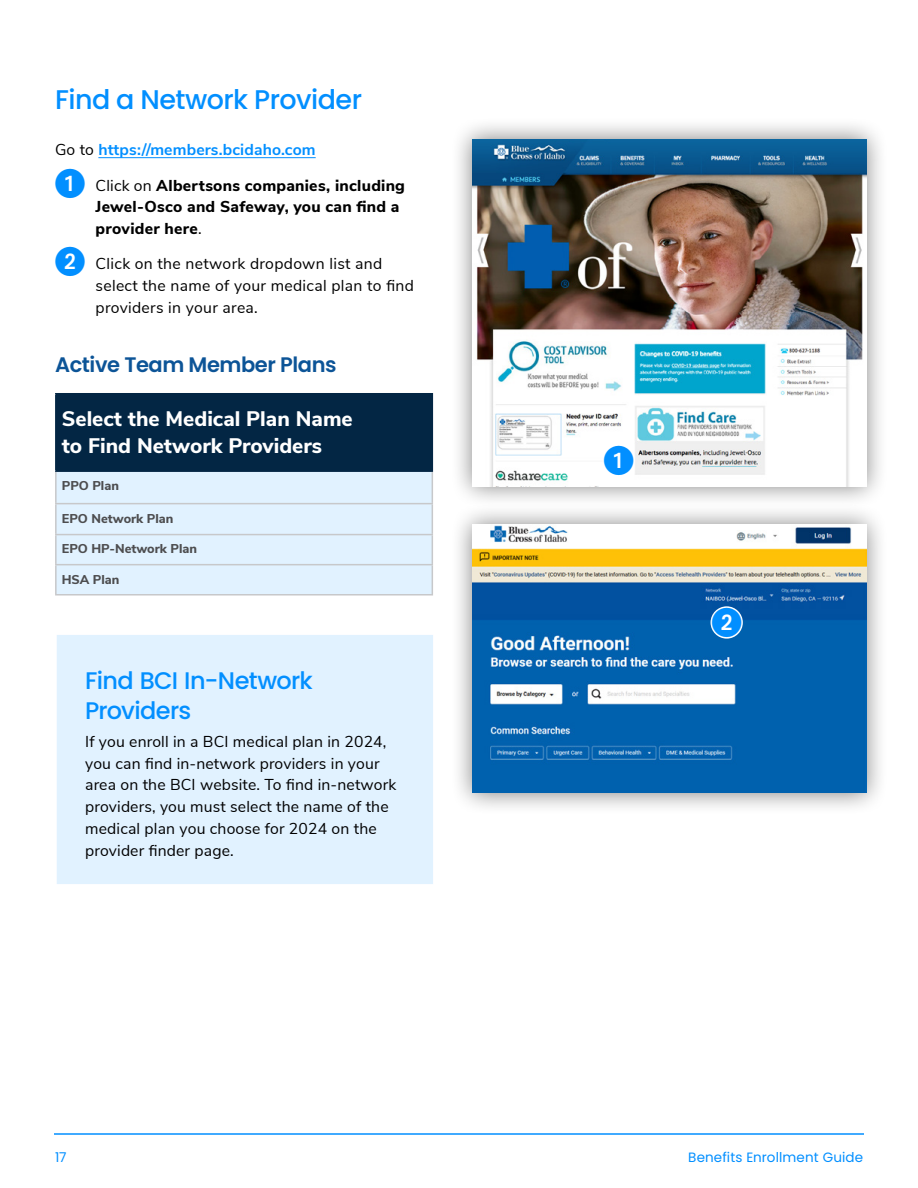
<style>
.page{position:relative;width:918px;height:1188px;background:#fff}
.page>*{position:absolute;margin:0;border:0;box-sizing:border-box;transform-origin:0 0}
.Body_Copy{font:30px "European Pi One";color:#028fff}
.Subhead_1{font:500 27px "Poppins";letter-spacing:-.02em;color:#028fff}
.Callout_Head_Large{font:500 24px/30px "Poppins";letter-spacing:-.025em;color:#028fff}
.Body_Copy-2{font:800 21px/27px "Nunito Sans";color:#fff}
.Subhead_2{font:600 21px "Poppins";letter-spacing:-.02em;color:#0c5497}
.Body_Copy-3{font:15.75px/21.8px "Nunito Sans";letter-spacing:.01em;color:#000}
.Body_Copy-4{font:800 15.75px/21.8px "Nunito Sans";letter-spacing:.015em;color:#000}
.Body_Copy-5{font:700 15.75px "Nunito Sans";letter-spacing:.01em;color:#028fff}
.t1{font:13.5px "Poppins";letter-spacing:.01em;color:#028fff}
.Body_Copy-6{font:800 12.75px "Nunito Sans";color:#4d4d4f}
.s1{font-weight:400;color:#000}
.s2{font-family:"European Pi One";font-weight:400;font-size:30px;color:#028fff}
.s3{font-weight:400}
.s4{font-family:"European Pi One";font-size:30px;color:#028fff}
</style>
<div class="page">
<hr style="left:54px;top:1133px;width:810px;height:2px;background:#028fff">
<hr style="left:98px;top:157px;width:218px;height:1px;background:#028fff">
<div style="left:56px;top:394px;width:376px;height:77px;background:#032644"></div>
<div style="left:57px;top:472px;width:375px;height:122px;background:#e1f2ff"></div>
<hr style="left:55px;top:393px;width:378px;height:1px;background:#032644">
<hr style="left:55px;top:394px;width:2px;height:76px;background:#032644">
<hr style="left:432px;top:394px;width:1px;height:76px;background:#032644">
<hr style="left:55px;top:470px;width:378px;height:2px;background:#032644">
<hr style="left:55px;top:472px;width:2px;height:31px;background:#c7c8ca">
<hr style="left:432px;top:472px;width:1px;height:31px;background:#c7c8ca">
<hr style="left:55px;top:503px;width:378px;height:1px;background:#c7c8ca">
<hr style="left:55px;top:504px;width:2px;height:30px;background:#c7c8ca">
<hr style="left:432px;top:504px;width:1px;height:30px;background:#c7c8ca">
<hr style="left:55px;top:534px;width:378px;height:1px;background:#c7c8ca">
<hr style="left:55px;top:535px;width:2px;height:29px;background:#c7c8ca">
<hr style="left:55px;top:564px;width:378px;height:1px;background:#c7c8ca">
<hr style="left:55px;top:565px;width:2px;height:29px;background:#c7c8ca">
<svg style="left:432px;top:535px;width:1px;height:59px"></svg>
<hr style="left:55px;top:594px;width:378px;height:2px;background:#c7c8ca">
<div style="left:450px;top:502px;width:439px;height:313px;background:#000;opacity:.5"></div>
<img style="left:473px;top:525px;width:393px;height:268px">
<div style="left:450px;top:117px;width:439px;height:392px;background:#000;opacity:.5"></div>
<img style="left:473px;top:140px;width:393px;height:347px">
<svg style="left:601px;top:442px;width:35px;height:36px"></svg>
<svg style="left:709px;top:605px;width:35px;height:35px"></svg>
<div style="left:58px;top:636px;width:374px;height:247px;background:#e1f2ff"></div>
<div style="left:57px;top:635px;width:376px;height:249px;border:2px solid #e1f2ff"></div>
<p class="Subhead_1" style="left:55px;top:84px;width:309px">Find a Network Provider</p>
<p class="Body_Copy-5" style="left:55px;top:138px;width:262px"><span class="s1">Go to</span> https://members.bcidaho.com</p>
<p class="Body_Copy-4" style="left:96px;top:173px;width:311px;text-indent:-40px"><span class="s2">1</span> <span class="s3">Click on</span> Albertsons companies, including<br>Jewel-Osco and Safeway, you can find a provider here<span class="s3">.</span></p>
<p class="Body_Copy-3" style="left:96px;top:252px;width:320px;text-indent:-40px"><span class="s4">2</span> Click on the network dropdown list and select the name of your medical plan to find providers in your area.</p>
<p class="Subhead_2" style="left:55px;top:353px;width:283px">Active Team Member Plans</p>
<p class="Body_Copy-2" style="left:62px;top:404px;width:292px">Select the Medical Plan Name to Find Network Providers</p>
<p class="Body_Copy-6" style="left:62px;top:476px;width:59px">PPO Plan</p>
<p class="Body_Copy-6" style="left:62px;top:509px;width:113px">EPO Network Plan</p>
<p class="Body_Copy-6" style="left:62px;top:540px;width:137px">EPO HP-Network Plan</p>
<p class="Body_Copy-6" style="left:62px;top:570px;width:59px">HSA Plan</p>
<p class="Callout_Head_Large" style="left:85px;top:665px;width:229px">Find BCI In-Network<br>Providers</p>
<p class="Body_Copy-3" style="left:85px;top:730px;width:313px">If you enroll in a BCI medical plan in 2024, you can find in-network providers in your area on the BCI website. To find in-network providers, you must select the name of the medical plan you choose for 2024 on the provider finder page.</p>
<p class="Body_Copy" style="left:604px;top:443px;width:31px">1</p>
<p class="Body_Copy" style="left:712px;top:606px;width:31px">2</p>
<p class="t1" style="left:55px;top:1149px;width:13px">17</p>
<p class="t1" style="left:688px;top:1149px;width:176px">Benefits Enrollment Guide</p>
</div>
